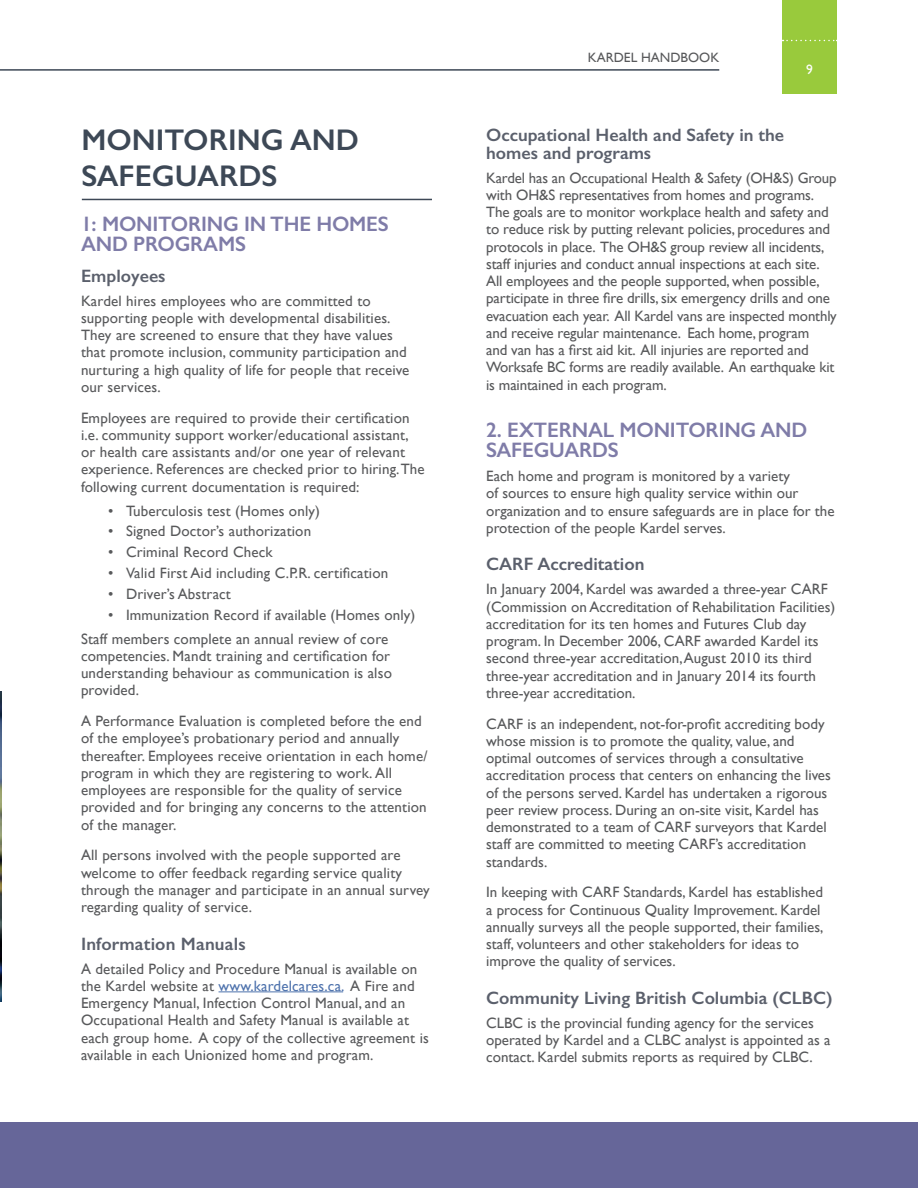
<style>
.page{position:relative;width:918px;height:1188px;background:#fff}
.page>*{position:absolute;margin:0;border:0;box-sizing:border-box;transform-origin:0 0}
.t1{font:600 30px/36px "Gill Sans";color:#3d4856}
.t2{font:600 21px/20.2px "Gill Sans";letter-spacing:-.01em;color:#7f7ca8}
.t3{font:600 18px/17.2px "Gill Sans";color:#5b606c}
.t4{font:15px/17.2px "Gill Sans";color:#58595b}
.t5{font:13.5px "Gill Sans";color:#58595b}
.t6{font:13.5px "Gill Sans";color:#fff}
.s1{color:#4f73ad}
</style>
<div class="page">
<div style="left:782px;top:0;width:55px;height:94px;background:#99ca3c"></div>
<svg style="left:782px;top:40px;width:55px;height:1px"></svg>
<hr style="left:0;top:69px;width:719px;height:2px;background:#3d4856">
<div style="left:0;top:1122px;width:918px;height:66px;background:#669"></div>
<hr style="left:219px;top:992px;width:124px;height:1px;background:#4f73ad">
<hr style="left:82px;top:199px;width:350px;height:1px;background:#3d4856">
<img style="left:0;top:691px;width:1px;height:310px">
<h1 class="t1" style="left:81px;top:122px;width:279px">MONITORING AND<br>SAFEGUARDS</h1>
<h2 class="t2" style="left:81px;top:213px;width:309px">1: MONITORING IN THE HOMES<br>AND PROGRAMS</h2>
<p class="t3" style="left:81px;top:267px;width:86px">Employees</p>
<p class="t4" style="left:81px;top:292px;width:330px">Kardel hires employees who are committed to supporting people with developmental disabilities.<br>They are screened to ensure that they have values that promote inclusion, community participation and nurturing a high quality of life for people that receive our services.</p>
<p class="t4" style="left:81px;top:409px;width:345px">Employees are required to provide their certification i.e. community support worker/educational assistant, or health care assistants and/or one year of relevant experience. References are checked prior to hiring. The following current documentation is required:</p>
<p class="t4" style="left:108px;top:502px;width:213px">• Tuberculosis test (Homes only)</p>
<p class="t4" style="left:108px;top:523px;width:205px">• Signed Doctor’s authorization</p>
<p class="t4" style="left:108px;top:543px;width:166px">• Criminal Record Check</p>
<p class="t4" style="left:108px;top:564px;width:282px">• Valid First Aid including C.P.R. certification</p>
<p class="t4" style="left:108px;top:585px;width:124px">• Driver’s Abstract</p>
<p class="t4" style="left:81px;top:602px;width:336px;line-height:24px;text-indent:27px">• Immunization Record if available (Homes only)<br>Staff members complete an annual review of core</p>
<p class="t4" style="left:81px;top:647px;width:312px;text-align:justify">competencies. Mandt training and certification for understanding behaviour as communication is also provided.</p>
<p class="t4" style="left:81px;top:712px;width:348px">A Performance Evaluation is completed before the end of the employee’s probationary period and annually thereafter. Employees receive orientation in each home/ program in which they are registering to work. All employees are responsible for the quality of service provided and for bringing any concerns to the attention of the manager.</p>
<p class="t4" style="left:81px;top:846px;width:350px">All persons involved with the people supported are welcome to offer feedback regarding service quality through the manager and participate in an annual survey regarding quality of service.</p>
<p class="t3" style="left:81px;top:935px;width:166px">Information Manuals</p>
<p class="t4" style="left:81px;top:960px;width:349px">A detailed Policy and Procedure Manual is available on the Kardel website at <span class="s1">www.kardelcares.ca.</span> A Fire and Emergency Manual, Infection Control Manual, and an Occupational Health and Safety Manual is available at each group home. A copy of the collective agreement is available in each Unionized home and program.</p>
<p class="t5" style="left:588px;top:49px;width:133px">KARDEL HANDBOOK</p>
<p class="t6" style="left:806px;top:61px;width:8px">9</p>
<p class="t3" style="left:486px;top:126px;width:300px">Occupational Health and Safety in the homes and programs</p>
<p class="t4" style="left:486px;top:169px;width:352px">Kardel has an Occupational Health &amp; Safety (OH&amp;S) Group with OH&amp;S representatives from homes and programs.<br>The goals are to monitor workplace health and safety and to reduce risk by putting relevant policies, procedures and protocols in place. The OH&amp;S group review all incidents, staff injuries and conduct annual inspections at each site.<br>All employees and the people supported, when possible, participate in three fire drills, six emergency drills and one evacuation each year. All Kardel vans are inspected monthly and receive regular maintenance. Each home, program<br>and van has a first aid kit. All injuries are reported and Worksafe BC forms are readily available. An earthquake kit is maintained in each program.</p>
<h2 class="t2" style="left:486px;top:419px;width:323px">2. EXTERNAL MONITORING AND<br>SAFEGUARDS</h2>
<p class="t4" style="left:486px;top:467px;width:350px">Each home and program is monitored by a variety<br>of sources to ensure high quality service within our organization and to ensure safeguards are in place for the protection of the people Kardel serves.</p>
<p class="t3" style="left:486px;top:555px;width:160px">CARF Accreditation</p>
<p class="t4" style="left:486px;top:580px;width:351px">In January 2004, Kardel was awarded a three-year CARF (Commission on Accreditation of Rehabilitation Facilities) accreditation for its ten homes and Futures Club day program. In December 2006, CARF awarded Kardel its second three-year accreditation, August 2010 its third three-year accreditation and in January 2014 its fourth three-year accreditation.</p>
<p class="t4" style="left:486px;top:715px;width:346px">CARF is an independent, not-for-profit accrediting body whose mission is to promote the quality, value, and optimal outcomes of services through a consultative accreditation process that centers on enhancing the lives of the persons served. Kardel has undertaken a rigorous peer review process. During an on-site visit, Kardel has demonstrated to a team of CARF surveyors that Kardel staff are committed to meeting CARF’s accreditation standards.</p>
<p class="t4" style="left:486px;top:883px;width:339px">In keeping with CARF Standards, Kardel has established a process for Continuous Quality Improvement. Kardel annually surveys all the people supported, their families, staff, volunteers and other stakeholders for ideas to improve the quality of services.</p>
<p class="t3" style="left:486px;top:989px;width:348px">Community Living British Columbia (CLBC)</p>
<p class="t4" style="left:486px;top:1014px;width:346px">CLBC is the provincial funding agency for the services operated by Kardel and a CLBC analyst is appointed as a contact. Kardel submits reports as required by CLBC.</p>
</div>
